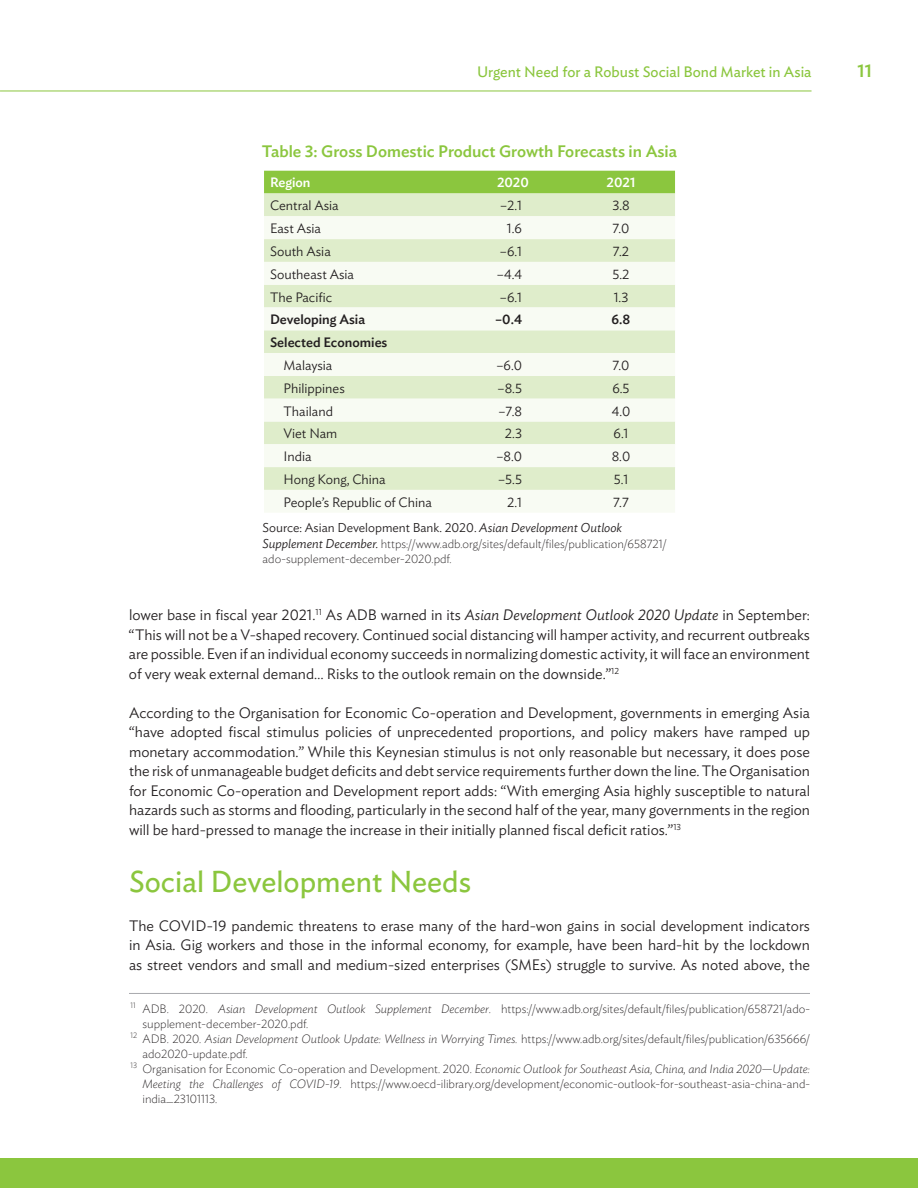
<style>
.page{position:relative;width:918px;height:1188px;background:#fff}
.page>*{position:absolute;margin:0;border:0;box-sizing:border-box;transform-origin:0 0}
.t1{font:30px "Ideal Sans";color:#8bc63e}
.t2{font:500 18px "Ideal Sans";color:#8bc63e}
.t3{font:500 16.5px "Ideal Sans";color:#8bc63e}
.t4{font:300 15px/19.5px "Ideal Sans";color:#231f20;text-align:justify}
.t5{font:15px "Ideal Sans";color:#8bc63e}
.t6{font:300 13.5px "Ideal Sans";color:#231f20}
.t7{font:500 13.5px "Ideal Sans";color:#231f20}
.t8{font:500 13.5px "Ideal Sans";color:#fff}
.t9{font:300 12.75px "Ideal Sans";color:#231f20}
.t10{font:200 12px/15px "Ideal Sans";color:#231f20}
.t11{font:italic 200 12px "Ideal Sans";color:#231f20}
.s1{font-style:italic}
.s2{font-weight:300;font-style:italic;font-size:12.75px}
.s3{font-style:normal}
</style>
<div class="page">
<hr style="left:0;top:91px;width:812px;height:1px;background:#8bc63e">
<div style="left:0;top:1158px;width:918px;height:30px;background:#8bc63e"></div>
<hr style="left:129px;top:993px;width:681px;height:1px;background:#a8a9ad">
<div style="left:264px;top:171px;width:411px;height:23px;background:#8bc63e"></div>
<div style="left:264px;top:194px;width:411px;height:22px;background:#dfedcb"></div>
<svg style="left:264px;top:216px;width:411px;height:296px;fill:#f8fbf3"></svg>
<p class="t5" style="left:477px;top:61px;width:336px">Urgent Need for a Robust Social Bond Market in Asia</p>
<p class="t2" style="left:857px;top:57px;width:16px">11</p>
<p class="t3" style="left:262px;top:139px;width:417px">Table 3: Gross Domestic Product Growth Forecasts in Asia</p>
<p class="t8" style="left:270px;top:172px;width:42px">Region</p>
<p class="t8" style="left:497px;top:172px;width:33px">2020</p>
<p class="t8" style="left:607px;top:172px;width:31px">2021</p>
<p class="t6" style="left:270px;top:195px;width:70px">Central Asia</p>
<p class="t6" style="left:500px;top:195px;width:24px">–2.1</p>
<p class="t6" style="left:612px;top:195px;width:19px">3.8</p>
<p class="t6" style="left:270px;top:218px;width:53px">East Asia</p>
<p class="t6" style="left:507px;top:218px;width:17px">1.6</p>
<p class="t6" style="left:612px;top:218px;width:19px">7.0</p>
<p class="t6" style="left:270px;top:241px;width:62px">South Asia</p>
<p class="t6" style="left:500px;top:241px;width:24px">–6.1</p>
<p class="t6" style="left:613px;top:241px;width:18px">7.2</p>
<p class="t6" style="left:270px;top:264px;width:86px">Southeast Asia</p>
<p class="t6" style="left:497px;top:264px;width:27px">–4.4</p>
<p class="t6" style="left:612px;top:264px;width:19px">5.2</p>
<p class="t6" style="left:270px;top:286px;width:64px">The Pacific</p>
<p class="t6" style="left:500px;top:286px;width:24px">–6.1</p>
<p class="t6" style="left:614px;top:286px;width:16px">1.3</p>
<p class="t7" style="left:270px;top:309px;width:97px">Developing Asia</p>
<p class="t7" style="left:495px;top:309px;width:28px">–0.4</p>
<p class="t7" style="left:612px;top:309px;width:20px">6.8</p>
<p class="t7" style="left:270px;top:332px;width:119px">Selected Economies</p>
<p class="t6" style="left:284px;top:355px;width:50px">Malaysia</p>
<p class="t6" style="left:496px;top:355px;width:27px">–6.0</p>
<p class="t6" style="left:612px;top:355px;width:19px">7.0</p>
<p class="t6" style="left:284px;top:378px;width:63px">Philippines</p>
<p class="t6" style="left:498px;top:378px;width:26px">–8.5</p>
<p class="t6" style="left:612px;top:378px;width:19px">6.5</p>
<p class="t6" style="left:284px;top:400px;width:51px">Thailand</p>
<p class="t6" style="left:499px;top:400px;width:25px">–7.8</p>
<p class="t6" style="left:612px;top:400px;width:20px">4.0</p>
<p class="t6" style="left:284px;top:423px;width:55px">Viet Nam</p>
<p class="t6" style="left:505px;top:423px;width:19px">2.3</p>
<p class="t6" style="left:614px;top:423px;width:16px">6.1</p>
<p class="t6" style="left:284px;top:446px;width:30px">India</p>
<p class="t6" style="left:496px;top:446px;width:27px">–8.0</p>
<p class="t6" style="left:612px;top:446px;width:20px">8.0</p>
<p class="t6" style="left:284px;top:469px;width:104px">Hong Kong, China</p>
<p class="t6" style="left:498px;top:469px;width:25px">–5.5</p>
<p class="t6" style="left:614px;top:469px;width:16px">5.1</p>
<p class="t6" style="left:284px;top:492px;width:150px">People’s Republic of China</p>
<p class="t6" style="left:507px;top:492px;width:16px">2.1</p>
<p class="t6" style="left:613px;top:492px;width:17px">7.7</p>
<p class="t9" style="left:263px;top:518px;width:361px">Source: Asian Development Bank. 2020. <span class="s1">Asian Development Outlook</span></p>
<p class="t10" style="left:263px;top:535px;width:405px"><span class="s2">Supplement December.</span> https://www.adb.org/sites/default/files/publication/658721/ ado-supplement-december-2020.pdf.</p>
<p class="t4" style="left:129px;top:604px;width:683px">lower base in fiscal year 2021.<sup>11</sup> As ADB warned in its <span class="s1">Asian Development Outlook 2020 Update</span> in September: “This will not be a V-shaped recovery. Continued social distancing will hamper activity, and recurrent outbreaks are possible. Even if an individual economy succeeds in normalizing domestic activity, it will face an environment of very weak external demand… Risks to the outlook remain on the downside.”<sup>12</sup></p>
<p class="t4" style="left:129px;top:702px;width:683px">According to the Organisation for Economic Co-operation and Development, governments in emerging Asia “have adopted fiscal stimulus policies of unprecedented proportions, and policy makers have ramped up monetary accommodation.” While this Keynesian stimulus is not only reasonable but necessary, it does pose the risk of unmanageable budget deficits and debt service requirements further down the line. The Organisation for Economic Co-operation and Development report adds: “With emerging Asia highly susceptible to natural hazards such as storms and flooding, particularly in the second half of the year, many governments in the region will be hard-pressed to manage the increase in their initially planned fiscal deficit ratios.”<sup>13</sup></p>
<h1 class="t1" style="left:129px;top:859px;width:344px">Social Development Needs</h1>
<p class="t4" style="left:129px;top:915px;width:683px">The COVID-19 pandemic threatens to erase many of the hard-won gains in social development indicators in Asia. Gig workers and those in the informal economy, for example, have been hard-hit by the lockdown as street vendors and small and medium-sized enterprises (SMEs) struggle to survive. As noted above, the</p>
<p class="t10" style="left:130px;top:1000px;width:681px"><sup>11</sup> ADB. 2020. <span class="s1">Asian Development Outlook Supplement December</span>. https://www.adb.org/sites/default/files/publication/658721/ado-</p>
<p class="t10" style="left:142px;top:1015px;width:167px">supplement-december-2020.pdf.</p>
<p class="t10" style="left:130px;top:1030px;width:681px"><sup>12</sup> ADB. 2020. <span class="s1">Asian Development Outlook Update: Wellness in Worrying Times.</span> https://www.adb.org/sites/default/files/publication/635666/</p>
<p class="t10" style="left:143px;top:1045px;width:107px">ado2020-update.pdf.</p>
<p class="t11" style="left:130px;top:1059px;width:681px"><sup>13</sup> <span class="s3">Organisation for Economic Co-operation and Development. 2020.</span> Economic Outlook for Southeast Asia, China, and India 2020—Update:</p>
<p class="t10" style="left:143px;top:1075px;width:669px"><span class="s1">Meeting the Challenges of COVID-19</span>. https://www.oecd-ilibrary.org/development/economic-outlook-for-southeast-asia-china-and-</p>
<p class="t10" style="left:143px;top:1090px;width:76px">india_23101113.</p>
</div>
